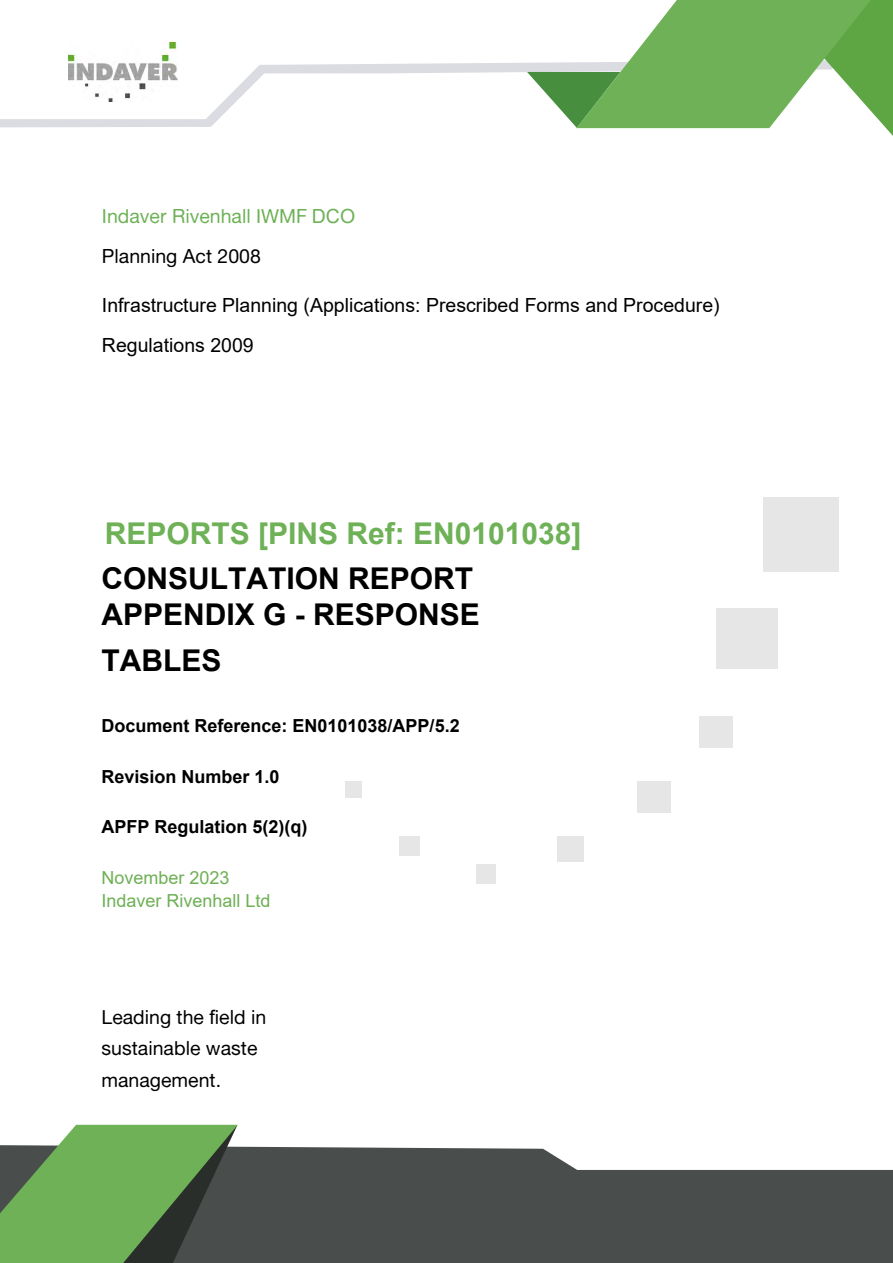
<style>
.page{position:relative;width:893px;height:1263px;background:#fff}
.page>*{position:absolute;margin:0;border:0;box-sizing:border-box;transform-origin:0 0}
.t1{font:700 30px/36px "Arial";color:#000}
.t2{font:700 30px "Arial";color:#6eb156}
.t3{font:19.5px/39.3px "Arial";color:#000}
.t4{font:19.5px/31.5px "Alte Haas Grotesk";color:#000}
.t5{font:19.5px/40.5px "Alte Haas Grotesk";color:#6eb156}
.t6{font:700 18px "Arial";color:#000}
.t7{font:18px/23px "Arial";color:#6eb055}
.s1{font-family:"Arial"}
.s2{color:#000}
</style>
<div class="page">
<svg style="left:238px;top:1146px;width:655px;height:117px;background:#5d6160"></svg>
<svg style="left:0;top:1125px;width:238px;height:138px;background:#669357"></svg>
<svg style="left:0;top:0;width:893px;height:136px"></svg>
<div style="left:346px;top:781px;width:16px;height:16px;background:#e6e6e6"></div>
<div style="left:399px;top:836px;width:20px;height:20px;background:#e6e6e6"></div>
<div style="left:476px;top:865px;width:19px;height:19px;background:#e6e6e6"></div>
<div style="left:557px;top:836px;width:26px;height:26px;background:#e6e6e6"></div>
<div style="left:637px;top:781px;width:33px;height:31px;background:#e6e6e6"></div>
<div style="left:699px;top:716px;width:34px;height:32px;background:#e6e6e6"></div>
<div style="left:716px;top:608px;width:61px;height:60px;background:#e6e6e6"></div>
<div style="left:763px;top:497px;width:76px;height:75px;background:#e6e6e6"></div>
<p class="t5" style="left:102px;top:195px;width:255px">Indaver Rivenhall IWMF <span class="s1">DCO<br></span><span class="s2">Planning Act 2008</span></p>
<p class="t3" style="left:102px;top:286px;width:619px">Infrastructure Planning (Applications: Prescribed Forms and Procedure)<br>Regulations 2009</p>
<h1 class="t2" style="left:105px;top:513px;width:478px">REPORTS [PINS Ref: EN0101038]</h1>
<h1 class="t1" style="left:102px;top:560px;width:380px">CONSULTATION REPORT<br>APPENDIX G - RESPONSE</h1>
<h1 class="t1" style="left:102px;top:643px;width:121px">TABLES</h1>
<p class="t6" style="left:102px;top:713px;width:360px">Document Reference: EN0101038/APP/5.2</p>
<p class="t6" style="left:102px;top:764px;width:180px">Revision Number 1.0</p>
<p class="t6" style="left:102px;top:814px;width:207px">APFP Regulation 5(2)(q)</p>
<p class="t7" style="left:102px;top:866px;width:171px">November 2023<br>Indaver Rivenhall Ltd</p>
<p class="t4" style="left:102px;top:1001px;width:166px">Leading the <span class="s1">f</span>ield in sustainable waste management.</p>
</div>
